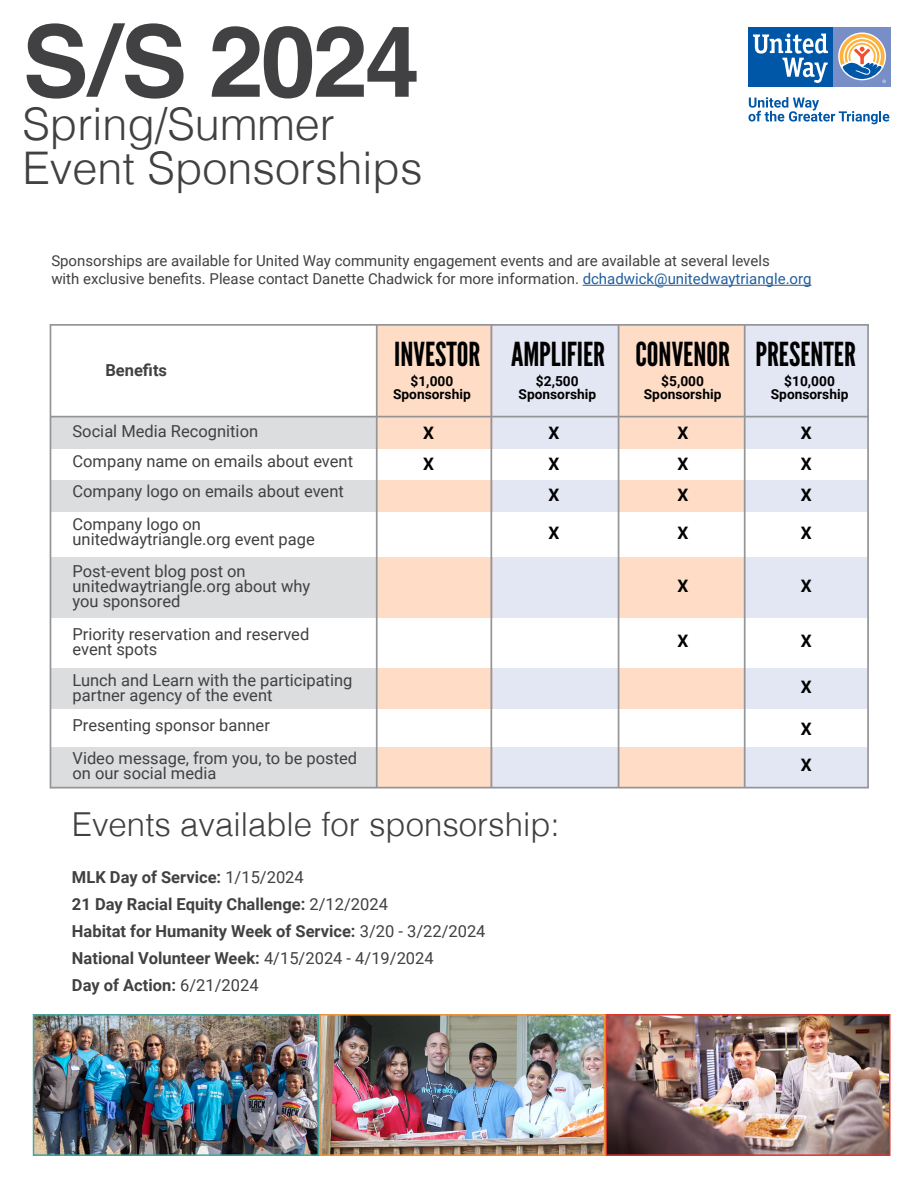
<style>
.page{position:relative;width:918px;height:1188px;background:#fff}
.page>*{position:absolute;margin:0;border:0;box-sizing:border-box;transform-origin:0 0}
.t1{font:700 99px "Helvetica";color:#414042}
.t2{font:300 45px/43.5px "Helvetica";color:#414042}
.t3{font:33px "League Gothic";color:#000}
.t4{font:300 33px "Helvetica";color:#414042}
.t5{font:700 17.1px/30.9px "Roboto";color:#000;text-align:justify}
.t6{font:16.5px/15px "Roboto";color:#414042}
.t7{font:700 16.5px/27px "Roboto";color:#414042}
.t8{font:15px/18px "Roboto";color:#414042}
.t9{font:700 13.8px/13.8px "Roboto";color:#000;text-align:center}
.s1{color:#215e9e}
.s2{font-weight:400}
</style>
<div class="page">
<div style="left:833px;top:27px;width:58px;height:60px;background:#788ec7"></div>
<div style="left:749px;top:27px;width:84px;height:60px;background:#0056a7"></div>
<svg style="left:838px;top:32px;width:48px;height:48px"></svg>
<svg style="left:753px;top:33px;width:75px;height:50px"></svg>
<svg style="left:840px;top:34px;width:46px;height:49px"></svg>
<svg style="left:749px;top:97px;width:140px;height:27px"></svg>
<hr style="left:583px;top:285px;width:229px;height:1px;background:#215e9e">
<div style="left:51px;top:417px;width:325px;height:32px;background:#dcddde"></div>
<div style="left:376px;top:326px;width:116px;height:123px;background:#fedcc6"></div>
<div style="left:491px;top:326px;width:127px;height:123px;background:#e3e6f3"></div>
<div style="left:617px;top:326px;width:127px;height:123px;background:#fedcc6"></div>
<div style="left:745px;top:326px;width:122px;height:123px;background:#e3e6f3"></div>
<div style="left:51px;top:480px;width:325px;height:31px;background:#dcddde"></div>
<div style="left:376px;top:480px;width:116px;height:31px;background:#fedcc6"></div>
<div style="left:491px;top:480px;width:127px;height:31px;background:#e3e6f3"></div>
<div style="left:617px;top:480px;width:127px;height:31px;background:#fedcc6"></div>
<div style="left:745px;top:480px;width:122px;height:31px;background:#e3e6f3"></div>
<div style="left:51px;top:557px;width:325px;height:60px;background:#dcddde"></div>
<div style="left:376px;top:557px;width:116px;height:60px;background:#fedcc6"></div>
<div style="left:491px;top:557px;width:127px;height:60px;background:#e3e6f3"></div>
<div style="left:617px;top:557px;width:127px;height:60px;background:#fedcc6"></div>
<div style="left:745px;top:557px;width:122px;height:60px;background:#e3e6f3"></div>
<div style="left:51px;top:668px;width:325px;height:41px;background:#dcddde"></div>
<div style="left:376px;top:668px;width:116px;height:41px;background:#fedcc6"></div>
<div style="left:491px;top:668px;width:127px;height:41px;background:#e3e6f3"></div>
<div style="left:617px;top:668px;width:127px;height:41px;background:#fedcc6"></div>
<div style="left:745px;top:668px;width:122px;height:41px;background:#e3e6f3"></div>
<div style="left:51px;top:747px;width:325px;height:41px;background:#dcddde"></div>
<div style="left:376px;top:747px;width:116px;height:41px;background:#fedcc6"></div>
<div style="left:491px;top:747px;width:127px;height:41px;background:#e3e6f3"></div>
<div style="left:617px;top:747px;width:127px;height:41px;background:#fedcc6"></div>
<div style="left:745px;top:747px;width:122px;height:41px;background:#e3e6f3"></div>
<hr style="left:376px;top:324px;width:2px;height:464px;background:#939598">
<hr style="left:50px;top:324px;width:1px;height:465px;background:#939598">
<hr style="left:490px;top:324px;width:2px;height:464px;background:#939598">
<hr style="left:618px;top:324px;width:1px;height:464px;background:#939598">
<hr style="left:744px;top:324px;width:2px;height:464px;background:#939598">
<hr style="left:867px;top:324px;width:2px;height:464px;background:#939598">
<hr style="left:50px;top:787px;width:819px;height:2px;background:#939598">
<hr style="left:50px;top:324px;width:819px;height:2px;background:#939598">
<hr style="left:50px;top:416px;width:819px;height:1px;background:#939598">
<img style="left:36px;top:1017px;width:280px;height:136px">
<div style="left:33px;top:1014px;width:286px;height:142px;border:2px solid #44a69e"></div>
<img style="left:322px;top:1017px;width:566px;height:136px">
<div style="left:319px;top:1014px;width:286px;height:142px;border:2px solid #ee9739"></div>
<div style="left:605px;top:1014px;width:286px;height:142px;border:2px solid #db3730"></div>
<h1 class="t1" style="left:22px;top:2px;width:399px">S/S 2024</h1>
<h2 class="t2" style="left:22px;top:99px;width:402px">Spring/Summer<br>Event Sponsorships</h2>
<p class="t8" style="left:51px;top:251px;width:762px">Sponsorships are available for United Way community engagement events and are available at several levels<br>with exclusive benefits. Please contact Danette Chadwick for more information. <span class="s1">dchadwick@unitedwaytriangle.org</span></p>
<p class="t7" style="left:105px;top:356px;width:63px">Benefits</p>
<p class="t6" style="left:73px;top:416px;width:282px;line-height:30px">Social Media Recognition<br>Company name on emails about event<br>Company logo on emails about event</p>
<p class="t6" style="left:73px;top:516px;width:244px">Company logo on unitedwaytriangle.org event page</p>
<p class="t6" style="left:73px;top:563px;width:239px">Post-event blog post on unitedwaytriangle.org about why you sponsored</p>
<p class="t6" style="left:73px;top:626px;width:238px">Priority reservation and reserved event spots</p>
<p class="t6" style="left:73px;top:672px;width:281px">Lunch and Learn with the participating partner agency of the event</p>
<p class="t6" style="left:73px;top:708px;width:286px;line-height:33px">Presenting sponsor banner<br>Video message, from you, to be posted</p>
<p class="t6" style="left:73px;top:765px;width:145px">on our social media</p>
<h3 class="t3" style="left:394px;top:334px;width:463px">INVESTOR AMPLIFIER CONVENOR PRESENTER</h3>
<p class="t9" style="left:393px;top:373px;width:79px">$1,000<br>Sponsorship</p>
<p class="t9" style="left:519px;top:373px;width:79px">$2,500<br>Sponsorship</p>
<p class="t9" style="left:644px;top:373px;width:79px">$5,000<br>Sponsorship</p>
<p class="t9" style="left:771px;top:373px;width:79px">$10,000<br>Sponsorship</p>
<p class="t5" style="left:801px;top:417px;width:12px">X X X</p>
<p class="t5" style="left:801px;top:517px;width:12px">X</p>
<p class="t5" style="left:423px;top:417px;width:12px">X<br>X</p>
<p class="t5" style="left:548px;top:417px;width:12px">X X X</p>
<p class="t5" style="left:548px;top:517px;width:12px">X</p>
<p class="t5" style="left:678px;top:417px;width:12px">X X X</p>
<p class="t5" style="left:678px;top:517px;width:12px">X</p>
<p class="t5" style="left:678px;top:570px;width:12px">X</p>
<p class="t5" style="left:678px;top:625px;width:12px">X</p>
<p class="t5" style="left:801px;top:570px;width:12px">X</p>
<p class="t5" style="left:801px;top:625px;width:12px">X</p>
<p class="t5" style="left:801px;top:671px;width:12px">X</p>
<p class="t5" style="left:801px;top:710px;width:12px;line-height:36px">X<br>X</p>
<h3 class="t4" style="left:72px;top:796px;width:489px">Events available for sponsorship:</h3>
<p class="t7" style="left:72px;top:863px;width:415px">MLK Day of Service: <span class="s2">1/15/2024<br></span>21 Day Racial Equity Challenge: <span class="s2">2/12/2024<br></span>Habitat for Humanity Week of Service: <span class="s2">3/20 - 3/22/2024<br></span>National Volunteer Week: <span class="s2">4/15/2024 - 4/19/2024<br></span>Day of Action: <span class="s2">6/21/2024</span></p>
</div>
